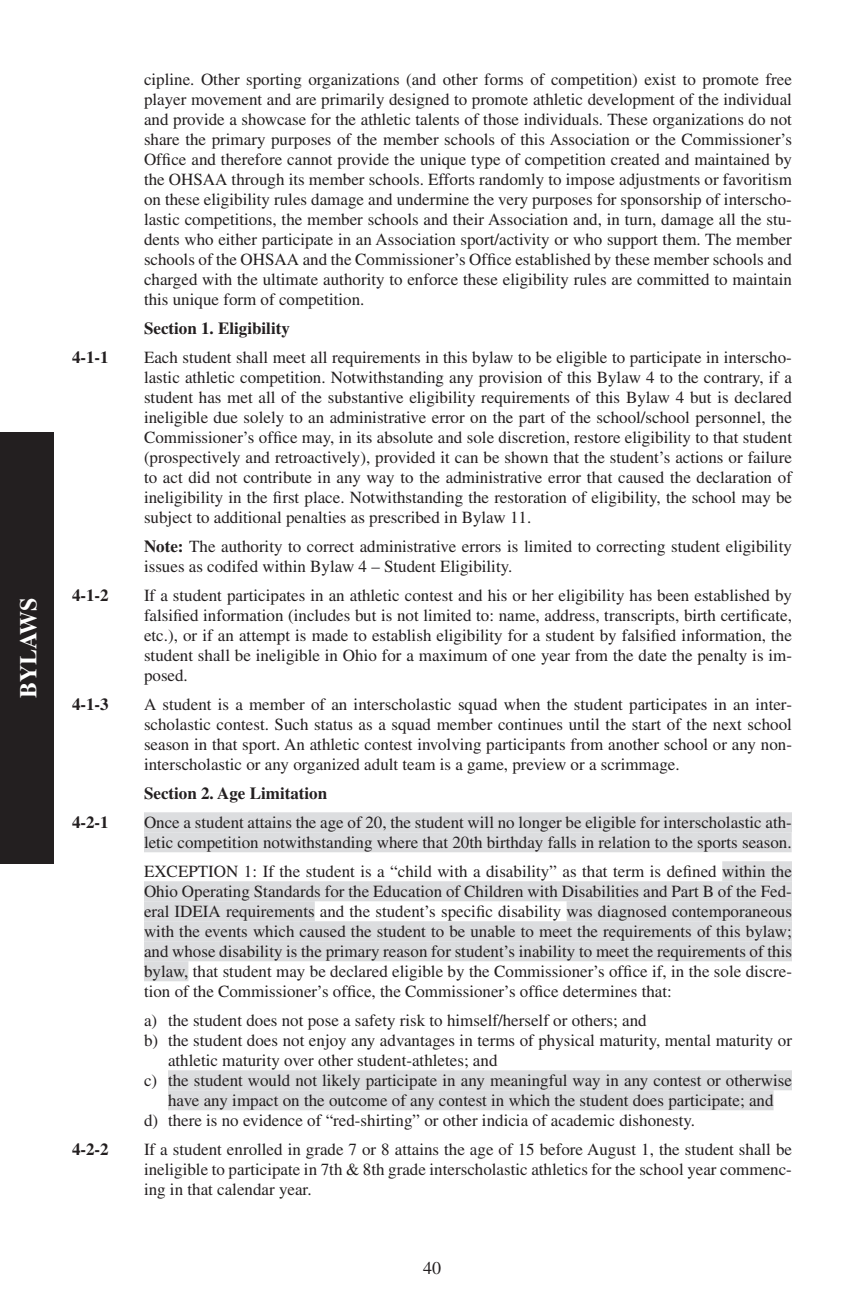
<style>
.page{position:relative;width:864px;height:1296px;background:#fff}
.page>*{position:absolute;margin:0;border:0;box-sizing:border-box;transform-origin:0 0}
.t1{font:700 24px "Times";color:#fff}
.t2{font:18px "Times";color:#231f20}
.t3{font:17px/20px "Times";color:#231f20;text-align:justify}
.t4{font:700 17px "Times";color:#231f20}
.s1{font-weight:700}
</style>
<div class="page">
<div style="left:0;top:432px;width:54px;height:432px;background:#231f20"></div>
<div style="left:144px;top:812px;width:648px;height:20px;background:#dcdddf"></div>
<div style="left:144px;top:832px;width:648px;height:20px;background:#dcdddf"></div>
<div style="left:722px;top:861px;width:70px;height:20px;background:#dcdddf"></div>
<div style="left:144px;top:881px;width:648px;height:20px;background:#dcdddf"></div>
<div style="left:144px;top:901px;width:171px;height:20px;background:#dcdddf"></div>
<div style="left:567px;top:901px;width:225px;height:20px;background:#dcdddf"></div>
<div style="left:144px;top:921px;width:648px;height:20px;background:#dcdddf"></div>
<div style="left:144px;top:941px;width:648px;height:20px;background:#dcdddf"></div>
<div style="left:144px;top:961px;width:44px;height:20px;background:#dcdddf"></div>
<div style="left:168px;top:1070px;width:624px;height:20px;background:#dcdddf"></div>
<div style="left:168px;top:1090px;width:606px;height:20px;background:#dcdddf"></div>
<h1 class="t1" style="left:14px;top:698px;width:102px;rotate:-90deg">BYLAWS</h1>
<p class="t3" style="left:144px;top:70px;width:650px">cipline. Other sporting organizations (and other forms of competition) exist to promote free player movement and are primarily designed to promote athletic development of the individual and provide a showcase for the athletic talents of those individuals. These organizations do not share the primary purposes of the member schools of this Association or the Commissioner’s Office and therefore cannot provide the unique type of competition created and maintained by the OHSAA through its member schools. Efforts randomly to impose adjustments or favoritism on these eligibility rules damage and undermine the very purposes for sponsorship of interscho&shy;lastic competitions, the member schools and their Association and, in turn, damage all the stu&shy;dents who either participate in an Association sport/activity or who support them. The member schools of the OHSAA and the Commissioner’s Office established by these member schools and charged with the ultimate authority to enforce these eligibility rules are committed to maintain this unique form of competition.</p>
<p class="t4" style="left:144px;top:318px;width:147px">Section 1. Eligibility</p>
<p class="t4" style="left:72px;top:347px;width:38px">4-1-1</p>
<p class="t3" style="left:144px;top:347px;width:650px">Each student shall meet all requirements in this bylaw to be eligible to participate in interscho&shy;lastic athletic competition. Notwithstanding any provision of this Bylaw 4 to the contrary, if a student has met all of the substantive eligibility requirements of this Bylaw 4 but is declared ineligible due solely to an administrative error on the part of the school/school personnel, the Commissioner’s office may, in its absolute and sole discretion, restore eligibility to that student (prospectively and retroactively), provided it can be shown that the student’s actions or failure to act did not contribute in any way to the administrative error that caused the declaration of ineligibility in the first place. Notwithstanding the restoration of eligibility, the school may be subject to additional penalties as prescribed in Bylaw 11.</p>
<p class="t3" style="left:144px;top:536px;width:649px"><span class="s1">Note:</span> The authority to correct administrative errors is limited to correcting student eligibility issues as codifed within Bylaw 4 – Student Eligibility.</p>
<p class="t4" style="left:72px;top:585px;width:38px">4-1-2</p>
<p class="t3" style="left:144px;top:585px;width:650px">If a student participates in an athletic contest and his or her eligibility has been established by falsified information (includes but is not limited to: name, address, transcripts, birth certificate, etc.), or if an attempt is made to establish eligibility for a student by falsified information, the student shall be ineligible in Ohio for a maximum of one year from the date the penalty is im&shy;posed.</p>
<p class="t4" style="left:72px;top:694px;width:38px">4-1-3</p>
<p class="t3" style="left:144px;top:694px;width:650px">A student is a member of an interscholastic squad when the student participates in an inter&shy;scholastic contest. Such status as a squad member continues until the start of the next school season in that sport. An athletic contest involving participants from another school or any non&shy;interscholastic or any organized adult team is a game, preview or a scrimmage.</p>
<p class="t4" style="left:144px;top:783px;width:185px">Section 2. Age Limitation</p>
<p class="t4" style="left:72px;top:812px;width:38px">4-2-1</p>
<p class="t3" style="left:144px;top:812px;width:649px">Once a student attains the age of 20, the student will no longer be eligible for interscholastic ath&shy;letic competition notwithstanding where that 20th birthday falls in relation to the sports season.</p>
<p class="t3" style="left:144px;top:861px;width:650px">EXCEPTION 1: If the student is a “child with a disability” as that term is defined within the Ohio Operating Standards for the Education of Children with Disabilities and Part B of the Fed&shy;eral IDEIA requirements and the student’s specific disability was diagnosed contemporaneous with the events which caused the student to be unable to meet the requirements of this bylaw; and whose disability is the primary reason for student’s inability to meet the requirements of this bylaw, that student may be declared eligible by the Commissioner’s office if, in the sole discre&shy;tion of the Commissioner’s office, the Commissioner’s office determines that:</p>
<p class="t3" style="left:144px;top:1010px;width:504px">a) the student does not pose a safety risk to himself/herself or others; and</p>
<p class="t3" style="left:144px;top:1030px;width:650px">b) the student does not enjoy any advantages in terms of physical maturity, mental maturity or</p>
<p class="t3" style="left:168px;top:1050px;width:331px">athletic maturity over other student-athletes; and</p>
<p class="t3" style="left:144px;top:1070px;width:650px">c) the student would not likely participate in any meaningful way in any contest or otherwise</p>
<p class="t3" style="left:168px;top:1090px;width:607px">have any impact on the outcome of any contest in which the student does participate; and</p>
<p class="t3" style="left:144px;top:1110px;width:553px">d) there is no evidence of “red-shirting” or other indicia of academic dishonesty.</p>
<p class="t4" style="left:72px;top:1139px;width:38px">4-2-2</p>
<p class="t3" style="left:144px;top:1139px;width:650px">If a student enrolled in grade 7 or 8 attains the age of 15 before August 1, the student shall be ineligible to participate in 7th &amp; 8th grade interscholastic athletics for the school year commenc&shy;ing in that calendar year.</p>
<p class="t2" style="left:423px;top:1258px;width:19px">40</p>
</div>
